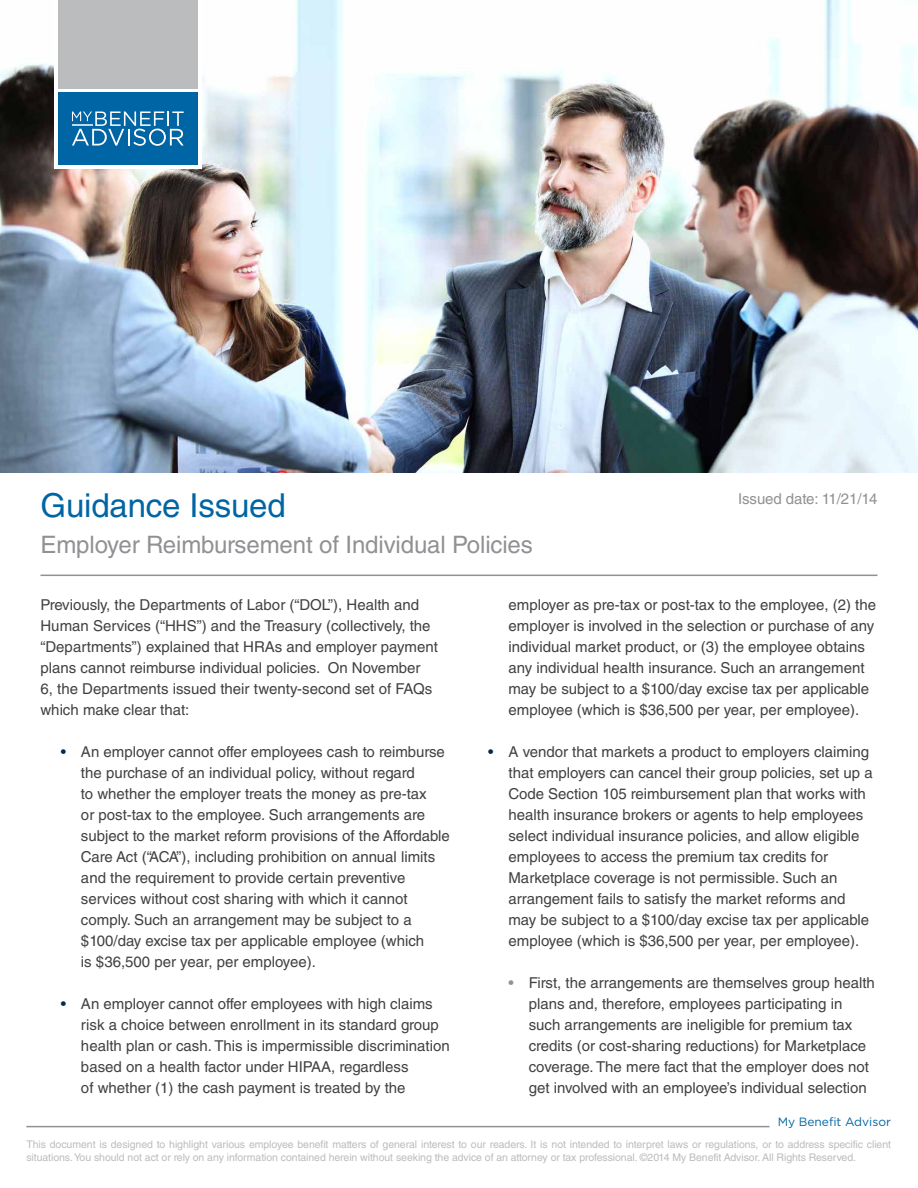
<style>
.page{position:relative;width:918px;height:1188px;background:#fff}
.page>*{position:absolute;margin:0;border:0;box-sizing:border-box;transform-origin:0 0}
.t1{font:33px "Helvetica LT Std";letter-spacing:-.005em;color:#0065a4}
.t2{font:24px "Helvetica LT Std";letter-spacing:-.005em;color:#919195}
.t3{font:15px/21px "Helvetica LT Std";color:#414042}
.t4{font:15px "Helvetica LT Std";letter-spacing:-.005em;color:#919195}
.t5{font:12px "Gotham";color:#0065a4}
.t6{font:10.5px/12.6px "Helvetica LT Std";letter-spacing:-.005em;color:#babcbe}
.s1{color:#002b54}
.s2{color:#919195}
</style>
<div class="page">
<hr style="left:26px;top:1126px;width:744px;height:1px;background:#919195">
<img style="left:0;top:0;width:918px;height:472px">
<hr style="left:40px;top:575px;width:838px;height:1px;background:#919195">
<div style="left:54px;top:0;width:147px;height:169px;background:#fff"></div>
<div style="left:58px;top:92px;width:139px;height:73px;background:#0065a4"></div>
<svg style="left:72px;top:111px;width:112px;height:35px"></svg>
<hr style="left:72px;top:124px;width:20px;height:2px;background:#bfd9e8">
<div style="left:58px;top:0;width:139px;height:89px;background:#babcbe"></div>
<h1 class="t1" style="left:40px;top:486px;width:247px">Guidance Issued</h1>
<h2 class="t2" style="left:40px;top:531px;width:494px">Employer Reimbursement of Individual Policies</h2>
<p class="t4" style="left:738px;top:490px;width:141px">Issued date: 11/21/14</p>
<p class="t3" style="left:40px;top:594px;width:399px">Previously, the Departments of Labor (“DOL”), Health and Human Services (“HHS”) and the Treasury (collectively, the “Departments”) explained that HRAs and employer payment plans cannot reimburse individual policies. On November<br>6, the Departments issued their twenty-second set of FAQs which make clear that:</p>
<p class="t3" style="left:81px;top:741px;width:370px;text-indent:-20px"><span class="s1">•</span> An employer cannot offer employees cash to reimburse the purchase of an individual policy, without regard<br>to whether the employer treats the money as pre-tax<br>or post-tax to the employee. Such arrangements are subject to the market reform provisions of the Affordable Care Act (“ACA”), including prohibition on annual limits and the requirement to provide certain preventive services without cost sharing with which it cannot comply. Such an arrangement may be subject to a $100/day excise tax per applicable employee (which<br>is $36,500 per year, per employee).</p>
<p class="t3" style="left:81px;top:993px;width:370px;text-indent:-20px"><span class="s1">•</span> An employer cannot offer employees with high claims risk a choice between enrollment in its standard group health plan or cash. This is impermissible discrimination based on a health factor under HIPAA, regardless<br>of whether (1) the cash payment is treated by the</p>
<p class="t3" style="left:508px;top:594px;width:369px">employer as pre-tax or post-tax to the employee, (2) the employer is involved in the selection or purchase of any individual market product, or (3) the employee obtains any individual health insurance. Such an arrangement may be subject to a $100/day excise tax per applicable employee (which is $36,500 per year, per employee).</p>
<p class="t3" style="left:508px;top:741px;width:366px;text-indent:-20px"><span class="s1">•</span> A vendor that markets a product to employers claiming that employers can cancel their group policies, set up a Code Section 105 reimbursement plan that works with health insurance brokers or agents to help employees select individual insurance policies, and allow eligible employees to access the premium tax credits for Marketplace coverage is not permissible. Such an arrangement fails to satisfy the market reforms and may be subject to a $100/day excise tax per applicable employee (which is $36,500 per year, per employee).</p>
<p class="t3" style="left:529px;top:972px;width:348px;text-indent:-20px"><span class="s2">•</span> First, the arrangements are themselves group health plans and, therefore, employees participating in such arrangements are ineligible for premium tax credits (or cost-sharing reductions) for Marketplace coverage. The mere fact that the employer does not get involved with an employee’s individual selection</p>
<p class="t5" style="left:778px;top:1114px;width:115px">My Benefit Advisor</p>
<p class="t6" style="left:26px;top:1138px;width:866px">This document is designed to highlight various employee benefit matters of general interest to our readers. It is not intended to interpret laws or regulations, or to address specific client situations. You should not act or rely on any information contained herein without seeking the advice of an attorney or tax professional. ©2014 My Benefit Advisor. All Rights Reserved.</p>
</div>
